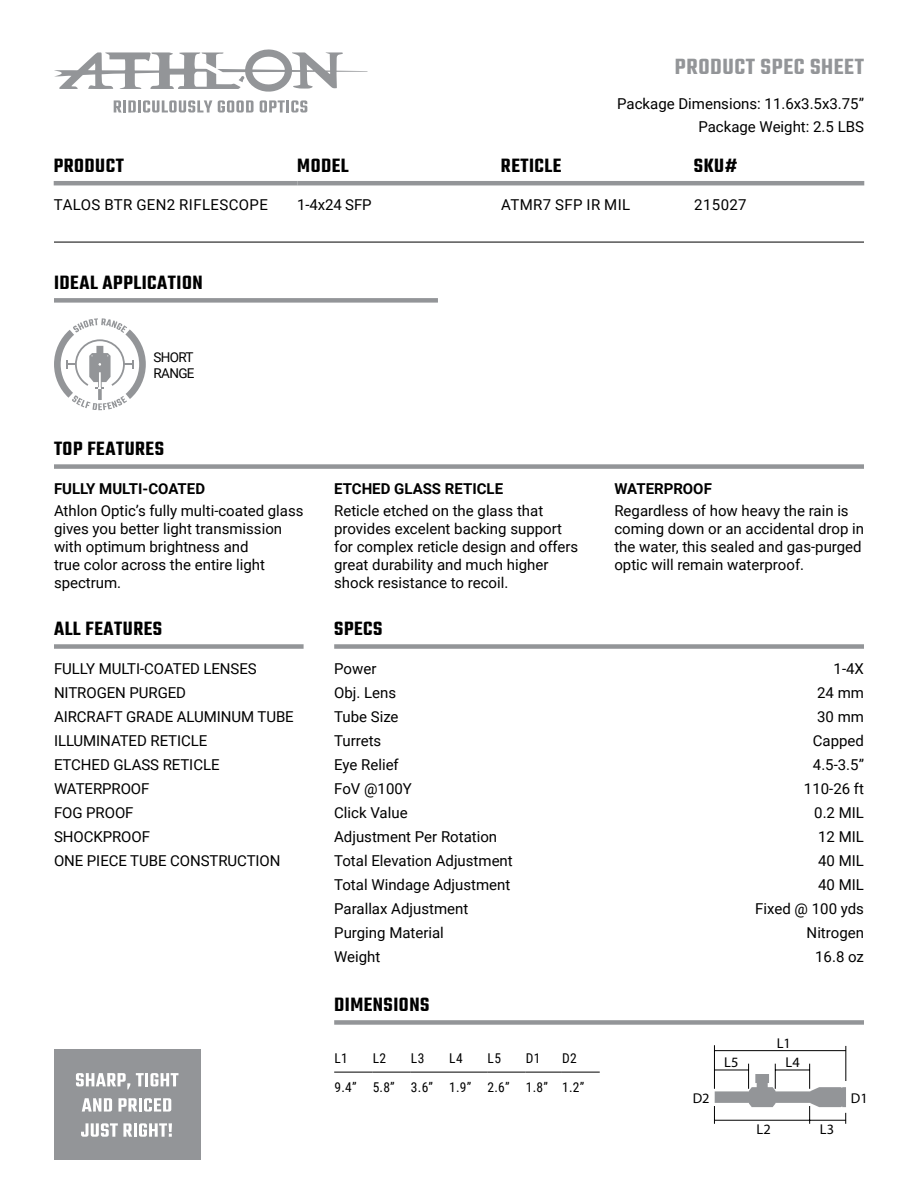
<style>
.page{position:relative;width:918px;height:1188px;background:#fff}
.page>*{position:absolute;margin:0;border:0;box-sizing:border-box;transform-origin:0 0}
.t1{font:600 24px "Teko";letter-spacing:.025em;color:#939598}
.t2{font:600 21px "Teko";letter-spacing:.025em;color:#000}
.t3{font:15px/24px "Roboto";color:#000}
.t4{font:700 15px "Roboto";color:#000}
.t5{font:15px "Roboto";letter-spacing:.025em;color:#000}
.t6{font:14.25px "Myriad Pro";color:#000}
.t7{font:13.5px/29px "Roboto Condensed";letter-spacing:.035em;color:#000}
.t8{font:13.5px/16.2px "Roboto";letter-spacing:-.05em;color:#000}
</style>
<div class="page">
<svg style="left:114px;top:100px;width:98px;height:12px"></svg>
<svg style="left:218px;top:100px;width:36px;height:12px"></svg>
<svg style="left:260px;top:100px;width:47px;height:12px"></svg>
<svg style="left:54px;top:49px;width:313px;height:43px"></svg>
<div style="left:54px;top:298px;width:384px;height:5px;background:#939598"></div>
<div style="left:54px;top:464px;width:810px;height:5px;background:#939598"></div>
<div style="left:54px;top:644px;width:250px;height:5px;background:#939598"></div>
<div style="left:334px;top:644px;width:530px;height:5px;background:#939598"></div>
<div style="left:334px;top:1020px;width:530px;height:5px;background:#939598"></div>
<hr style="left:54px;top:181px;width:243px;height:4px;background:#939598">
<hr style="left:297px;top:181px;width:204px;height:4px;background:#939598">
<hr style="left:501px;top:181px;width:193px;height:4px;background:#939598">
<hr style="left:694px;top:181px;width:170px;height:4px;background:#939598">
<hr style="left:54px;top:242px;width:810px;height:1px;background:#000">
<div style="left:54px;top:1050px;width:146px;height:110px;background:#939598"></div>
<svg style="left:76px;top:1073px;width:54px;height:16px"></svg>
<svg style="left:136px;top:1073px;width:42px;height:13px"></svg>
<svg style="left:82px;top:1098px;width:30px;height:14px"></svg>
<svg style="left:118px;top:1098px;width:19px;height:14px"></svg>
<hr style="left:139px;top:1098px;width:3px;height:14px;background:#fff">
<svg style="left:144px;top:1098px;width:27px;height:14px"></svg>
<svg style="left:81px;top:1123px;width:51px;height:14px"></svg>
<hr style="left:134px;top:1123px;width:3px;height:14px;background:#fff">
<svg style="left:139px;top:1123px;width:33px;height:14px"></svg>
<hr style="left:334px;top:1072px;width:38px;height:1px;background:#000">
<hr style="left:372px;top:1072px;width:39px;height:1px;background:#000">
<hr style="left:411px;top:1072px;width:38px;height:1px;background:#000">
<hr style="left:449px;top:1072px;width:38px;height:1px;background:#000">
<hr style="left:487px;top:1072px;width:39px;height:1px;background:#000">
<hr style="left:526px;top:1072px;width:36px;height:1px;background:#000">
<hr style="left:562px;top:1072px;width:38px;height:1px;background:#000">
<svg style="left:54px;top:318px;width:92px;height:92px"></svg>
<hr style="left:846px;top:1046px;width:1px;height:35px;background:#000">
<hr style="left:714px;top:1045px;width:1px;height:44px;background:#000">
<svg style="left:714px;top:1064px;width:132px;height:60px"></svg>
<hr style="left:715px;top:1050px;width:131px;height:1px;background:#000">
<hr style="left:714px;top:1070px;width:35px;height:1px;background:#000">
<hr style="left:775px;top:1070px;width:35px;height:1px;background:#000">
<hr style="left:714px;top:1120px;width:132px;height:1px;background:#000">
<h1 class="t1" style="left:675px;top:52px;width:191px">PRODUCT SPEC SHEET</h1>
<p class="t3" style="left:617px;top:94px;width:248px;line-height:22.2px;text-align:right">Package Dimensions: 11.6x3.5x3.75”<br>Package Weight: 2.5 LBS</p>
<h2 class="t2" style="left:54px;top:153px;width:72px">PRODUCT</h2>
<h2 class="t2" style="left:297px;top:153px;width:53px">MODEL</h2>
<h2 class="t2" style="left:501px;top:153px;width:62px">RETICLE</h2>
<h2 class="t2" style="left:694px;top:153px;width:45px">SKU#</h2>
<p class="t5" style="left:54px;top:198px;width:215px">TALOS BTR GEN2 RIFLESCOPE</p>
<p class="t3" style="left:297px;top:194px;width:76px">1-4x24 SFP</p>
<p class="t5" style="left:501px;top:198px;width:130px">ATMR7 SFP IR MIL</p>
<p class="t3" style="left:694px;top:194px;width:54px">215027</p>
<h2 class="t2" style="left:54px;top:269px;width:150px">IDEAL APPLICATION</h2>
<p class="t8" style="left:154px;top:350px;width:42px">SHORT<br>RANGE</p>
<h2 class="t2" style="left:54px;top:435px;width:111px">TOP FEATURES</h2>
<p class="t4" style="left:54px;top:480px;width:153px">FULLY MULTI-COATED</p>
<p class="t3" style="left:54px;top:503px;width:251px;line-height:18px">Athlon Optic’s fully multi-coated glass gives you better light transmission with optimum brightness and<br>true color across the entire light spectrum.</p>
<p class="t4" style="left:334px;top:480px;width:170px">ETCHED GLASS RETICLE</p>
<p class="t3" style="left:334px;top:503px;width:246px;line-height:18px">Reticle etched on the glass that provides excelent backing support for complex reticle design and offers great durability and much higher shock resistance to recoil.</p>
<h2 class="t2" style="left:54px;top:615px;width:110px">ALL FEATURES</h2>
<h2 class="t2" style="left:334px;top:615px;width:50px">SPECS</h2>
<p class="t4" style="left:614px;top:480px;width:99px">WATERPROOF</p>
<p class="t3" style="left:614px;top:503px;width:251px;line-height:18px">Regardless of how heavy the rain is coming down or an accidental drop in the water, this sealed and gas-purged optic will remain waterproof.</p>
<p class="t3" style="left:54px;top:658px;width:241px">FULLY MULTI-COATED LENSES<br>NITROGEN PURGED<br>AIRCRAFT GRADE ALUMINUM TUBE<br>ILLUMINATED RETICLE<br>ETCHED GLASS RETICLE<br>WATERPROOF<br>FOG PROOF<br>SHOCKPROOF<br>ONE PIECE TUBE CONSTRUCTION</p>
<p class="t3" style="left:334px;top:658px;width:180px">Power<br>Obj. Lens<br>Tube Size<br>Turrets<br>Eye Relief<br>FoV @100Y<br>Click Value<br>Adjustment Per Rotation<br>Total Elevation Adjustment<br>Total Windage Adjustment<br>Parallax Adjustment<br>Purging Material<br>Weight</p>
<p class="t3" style="left:755px;top:658px;width:110px;text-align:right">1-4X<br>24 mm<br>30 mm<br>Capped<br>4.5-3.5”<br>110-26 ft<br>0.2 MIL<br>12 MIL<br>40 MIL<br>40 MIL<br>Fixed @ 100 yds<br>Nitrogen<br>16.8 oz</p>
<h2 class="t2" style="left:334px;top:991px;width:97px">DIMENSIONS</h2>
<p class="t7" style="left:334px;top:1044px;width:251px;text-indent:228px">D2<br>9.4” 5.8” 3.6” 1.9” 2.6” 1.8” 1.2”</p>
<p class="t7" style="left:334px;top:1044px;width:15px">L1</p>
<p class="t7" style="left:373px;top:1044px;width:15px">L2</p>
<p class="t7" style="left:411px;top:1044px;width:15px">L3</p>
<p class="t7" style="left:449px;top:1044px;width:15px">L4</p>
<p class="t7" style="left:488px;top:1044px;width:15px">L5</p>
<p class="t7" style="left:526px;top:1044px;width:16px">D1</p>
<p class="t6" style="left:777px;top:1035px;width:16px">L1</p>
<p class="t6" style="left:724px;top:1054px;width:16px">L5</p>
<p class="t6" style="left:786px;top:1054px;width:16px">L4</p>
<p class="t6" style="left:693px;top:1089px;width:18px">D2</p>
<p class="t6" style="left:851px;top:1090px;width:18px">D1</p>
<p class="t6" style="left:757px;top:1121px;width:16px">L2</p>
<p class="t6" style="left:820px;top:1121px;width:16px">L3</p>
</div>
